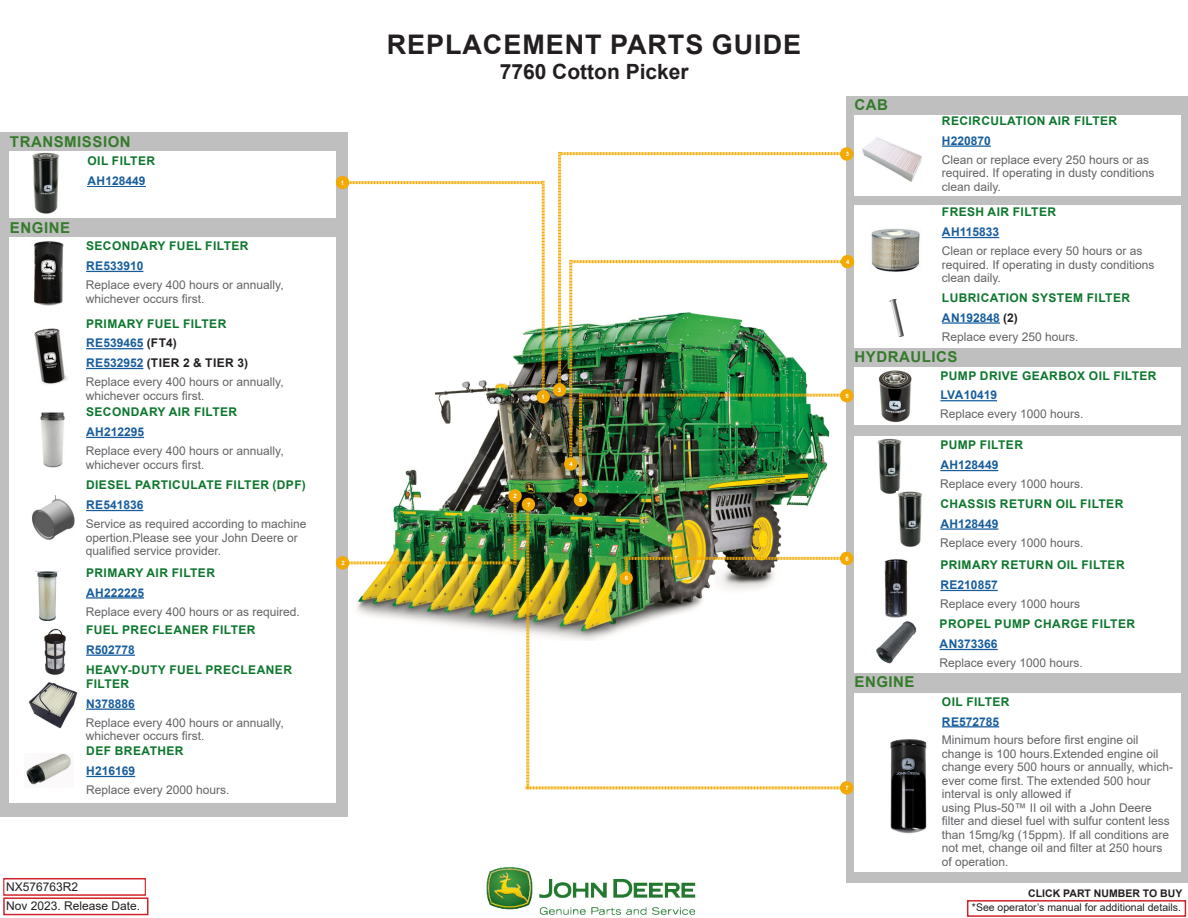
<style>
.page{position:relative;width:1188px;height:918px;background:#fff}
.page>*{position:absolute;margin:0;border:0;box-sizing:border-box;transform-origin:0 0}
.Main_sub_bold_header{font:700 27px "Arial";letter-spacing:.035em;color:#231f20}
.Main_sub_bold_header-2{font:700 21px "Arial";color:#231f20}
.head{font:700 15px "Arial";letter-spacing:.035em;color:#357b2b}
.Filter_Name{font:12px/13.5px "Arial";color:#636366}
.Filter_Name-2{font:700 12px/19.8px "Arial";letter-spacing:.035em;color:#0d772d}
.Filter_Name-3{font:700 12px "Arial";color:#175d9e}
.t1{font:12px "Arial";color:#231f20}
.Filter_Name-4{font:700 12px "Arial";letter-spacing:.035em;color:#231f20}
.t2{font:10.5px "Arial";color:#231f20}
.t3{font:700 10.5px "Arial";color:#231f20}
.Replace_Copy{font:700 6px "Arial";color:#fff}
.s1{color:#175d9e}
.s2{color:#231f20}
.s3{color:#357b2b}
</style>
<div class="page">
<img style="left:486px;top:867px;width:210px;height:48px">
<div style="left:3px;top:897px;width:145px;height:18px;background:#fff;border:2px solid #d1232a"></div>
<div style="left:3px;top:878px;width:143px;height:18px;background:#fff;border:1px solid #d1232a"></div>
<div style="left:967px;top:900px;width:219px;height:17px;background:#fff;border:2px solid #d1232a"></div>
<div style="left:0;top:132px;width:348px;height:685px;background:#bfbfc0"></div>
<div style="left:10px;top:237px;width:326px;height:566px;background:#fff"></div>
<img style="left:37px;top:572px;width:21px;height:49px">
<img style="left:34px;top:241px;width:30px;height:64px">
<img style="left:34px;top:328px;width:34px;height:56px">
<img style="left:40px;top:412px;width:25px;height:56px">
<img style="left:32px;top:495px;width:43px;height:45px">
<img style="left:29px;top:682px;width:48px;height:46px">
<div style="left:10px;top:151px;width:326px;height:67px;background:#fff"></div>
<img style="left:32px;top:152px;width:28px;height:62px">
<hr style="left:87px;top:186px;width:59px;height:1px;background:#175d9e">
<hr style="left:86px;top:597px;width:58px;height:2px;background:#175d9e">
<hr style="left:86px;top:510px;width:57px;height:1px;background:#175d9e">
<hr style="left:86px;top:348px;width:57px;height:1px;background:#175d9e">
<hr style="left:86px;top:368px;width:57px;height:1px;background:#175d9e">
<hr style="left:86px;top:271px;width:57px;height:1px;background:#175d9e">
<img style="left:26px;top:753px;width:45px;height:32px">
<hr style="left:86px;top:776px;width:49px;height:1px;background:#175d9e">
<img style="left:44px;top:628px;width:22px;height:47px">
<hr style="left:86px;top:655px;width:49px;height:1px;background:#175d9e">
<hr style="left:86px;top:709px;width:49px;height:1px;background:#175d9e">
<hr style="left:86px;top:437px;width:58px;height:1px;background:#175d9e">
<div style="left:847px;top:96px;width:341px;height:786px;background:#bfbfc0"></div>
<div style="left:854px;top:115px;width:326px;height:81px;background:#fff"></div>
<img style="left:862px;top:137px;width:60px;height:45px">
<hr style="left:942px;top:145px;width:49px;height:2px;background:#175d9e">
<div style="left:854px;top:367px;width:326px;height:58px;background:#fff"></div>
<img style="left:879px;top:370px;width:33px;height:53px">
<hr style="left:940px;top:400px;width:57px;height:1px;background:#175d9e">
<div style="left:854px;top:205px;width:326px;height:143px;background:#fff"></div>
<img style="left:871px;top:229px;width:49px;height:43px">
<hr style="left:942px;top:237px;width:57px;height:1px;background:#175d9e">
<hr style="left:942px;top:322px;width:58px;height:2px;background:#175d9e">
<img style="left:889px;top:299px;width:15px;height:38px">
<div style="left:854px;top:693px;width:326px;height:178px;background:#fff"></div>
<img style="left:890px;top:739px;width:37px;height:95px">
<hr style="left:942px;top:726px;width:57px;height:1px;background:#175d9e">
<img style="left:335px;top:144px;width:520px;height:654px">
<div style="left:854px;top:436px;width:326px;height:237px;background:#fff"></div>
<img style="left:884px;top:559px;width:24px;height:59px">
<hr style="left:940px;top:590px;width:58px;height:1px;background:#175d9e">
<img style="left:878px;top:438px;width:27px;height:56px">
<img style="left:897px;top:492px;width:25px;height:55px">
<hr style="left:940px;top:470px;width:58px;height:1px;background:#175d9e">
<hr style="left:940px;top:528px;width:58px;height:2px;background:#175d9e">
<img style="left:877px;top:621px;width:40px;height:43px">
<hr style="left:940px;top:649px;width:58px;height:1px;background:#175d9e">
<div style="left:906px;top:647px;width:11px;height:20px;background:#fff"></div>
<p class="head" style="left:10px;top:132px;width:122px">TRANSMISSION</p>
<p class="head" style="left:10px;top:217px;width:62px">ENGINE</p>
<p class="Filter_Name-2" style="left:88px;top:151px;width:69px">OIL FILTER<br><span class="s1">AH128449</span></p>
<p class="Filter_Name-2" style="left:86px;top:236px;width:164px">SECONDARY FUEL FILTER</p>
<p class="Filter_Name-3" style="left:86px;top:257px;width:59px">RE533910</p>
<p class="Filter_Name" style="left:86px;top:278px;width:199px">Replace every 400 hours or annually, whichever occurs first.</p>
<p class="Filter_Name-2" style="left:86px;top:314px;width:142px">PRIMARY FUEL FILTER</p>
<p class="Filter_Name-3" style="left:86px;top:335px;width:92px">RE539465 <span class="s2">(FT4)</span></p>
<p class="Filter_Name-4" style="left:86px;top:355px;width:164px"><span class="s1">RE532952</span> (TIER 2 &amp; TIER 3)</p>
<p class="Filter_Name" style="left:86px;top:375px;width:199px">Replace every 400 hours or annually, whichever occurs first<span class="s3">.</span></p>
<p class="Filter_Name-2" style="left:86px;top:402px;width:153px">SECONDARY AIR FILTER</p>
<p class="Filter_Name-3" style="left:86px;top:423px;width:59px">AH212295</p>
<p class="Filter_Name" style="left:86px;top:444px;width:199px">Replace every 400 hours or annually, whichever occurs first.</p>
<p class="Filter_Name-2" style="left:86px;top:475px;width:221px">DIESEL PARTICULATE FILTER (DPF)</p>
<p class="Filter_Name-3" style="left:86px;top:497px;width:59px">RE541836</p>
<p class="Filter_Name" style="left:86px;top:517px;width:222px">Service as required according to machine opertion.Please see your John Deere or qualified service provider.</p>
<p class="Filter_Name-2" style="left:86px;top:563px;width:130px">PRIMARY AIR FILTER</p>
<p class="Filter_Name-3" style="left:86px;top:584px;width:59px">AH222225</p>
<p class="Filter_Name" style="left:86px;top:605px;width:216px">Replace every 400 hours or as required.</p>
<p class="Filter_Name-2" style="left:86px;top:620px;width:171px">FUEL PRECLEANER FILTER</p>
<p class="Filter_Name-3" style="left:86px;top:641px;width:50px">R502778</p>
<p class="Filter_Name-2" style="left:86px;top:662px;width:207px;line-height:14.4px">HEAVY-DUTY FUEL PRECLEANER<br>FILTER</p>
<p class="Filter_Name-3" style="left:86px;top:695px;width:50px">N378886</p>
<p class="Filter_Name" style="left:86px;top:716px;width:199px">Replace every 400 hours or annually, whichever occurs first.</p>
<p class="Filter_Name-2" style="left:86px;top:741px;width:99px">DEF BREATHER</p>
<p class="Filter_Name-3" style="left:86px;top:763px;width:50px">H216169</p>
<p class="Filter_Name" style="left:86px;top:783px;width:145px">Replace every 2000 hours.</p>
<p class="t1" style="left:6px;top:879px;width:74px">NX576763R2</p>
<p class="Replace_Copy" style="left:341px;top:178px;width:5px">1</p>
<p class="Replace_Copy" style="left:342px;top:559px;width:5px">2</p>
<p class="Main_sub_bold_header" style="left:387px;top:26px;width:416px">REPLACEMENT PARTS GUIDE</p>
<p class="Main_sub_bold_header-2" style="left:500px;top:57px;width:191px">7760 Cotton Picker</p>
<p class="Replace_Copy" style="left:542px;top:393px;width:5px">1</p>
<p class="Replace_Copy" style="left:558px;top:386px;width:5px">3</p>
<p class="Replace_Copy" style="left:513px;top:492px;width:5px">2</p>
<p class="Replace_Copy" style="left:527px;top:500px;width:5px">7</p>
<p class="Replace_Copy" style="left:570px;top:460px;width:5px">4</p>
<p class="Replace_Copy" style="left:579px;top:496px;width:5px">5</p>
<p class="Replace_Copy" style="left:625px;top:574px;width:5px">6</p>
<p class="head" style="left:854px;top:94px;width:35px">CAB</p>
<p class="Replace_Copy" style="left:846px;top:150px;width:5px">3</p>
<p class="Replace_Copy" style="left:846px;top:257px;width:5px">4</p>
<p class="Filter_Name-2" style="left:942px;top:111px;width:177px">RECIRCULATION AIR FILTER</p>
<p class="Filter_Name-3" style="left:942px;top:132px;width:50px">H220870</p>
<p class="Filter_Name" style="left:942px;top:153px;width:214px">Clean or replace every 250 hours or as required. If operating in dusty conditions clean daily.</p>
<p class="Filter_Name-2" style="left:942px;top:202px;width:116px">FRESH AIR FILTER</p>
<p class="Filter_Name-3" style="left:942px;top:224px;width:59px">AH115833</p>
<p class="Filter_Name" style="left:942px;top:244px;width:214px">Clean or replace every 50 hours or as required. If operating in dusty conditions clean daily.</p>
<p class="Filter_Name-2" style="left:942px;top:288px;width:190px">LUBRICATION SYSTEM FILTER</p>
<p class="Filter_Name-3" style="left:942px;top:309px;width:78px">AN192848 <span class="s2">(2)</span></p>
<p class="Filter_Name" style="left:942px;top:330px;width:138px">Replace every 250 hours.</p>
<p class="head" style="left:854px;top:346px;width:105px">HYDRAULICS</p>
<p class="Replace_Copy" style="left:846px;top:391px;width:5px">5</p>
<p class="Replace_Copy" style="left:845px;top:554px;width:5px">6</p>
<p class="head" style="left:854px;top:672px;width:62px">ENGINE</p>
<p class="Replace_Copy" style="left:845px;top:784px;width:5px">7</p>
<p class="Filter_Name-2" style="left:940px;top:366px;width:218px">PUMP DRIVE GEARBOX OIL FILTER</p>
<p class="Filter_Name-3" style="left:940px;top:387px;width:58px">LVA10419</p>
<p class="Filter_Name" style="left:940px;top:407px;width:145px">Replace every 1000 hours.</p>
<p class="Filter_Name-2" style="left:940px;top:436px;width:84px">PUMP FILTER</p>
<p class="Filter_Name-3" style="left:940px;top:457px;width:59px">AH128449</p>
<p class="Filter_Name" style="left:940px;top:477px;width:145px">Replace every 1000 hours.</p>
<p class="Filter_Name-2" style="left:940px;top:494px;width:185px">CHASSIS RETURN OIL FILTER</p>
<p class="Filter_Name-3" style="left:940px;top:515px;width:59px">AH128449</p>
<p class="Filter_Name" style="left:940px;top:536px;width:145px">Replace every 1000 hours.</p>
<p class="Filter_Name-2" style="left:940px;top:555px;width:186px">PRIMARY RETURN OIL FILTER</p>
<p class="Filter_Name-3" style="left:940px;top:577px;width:59px">RE210857</p>
<p class="Filter_Name" style="left:940px;top:597px;width:142px">Replace every 1000 hours</p>
<p class="Filter_Name-2" style="left:940px;top:614px;width:197px">PROPEL PUMP CHARGE FILTER</p>
<p class="Filter_Name-3" style="left:940px;top:636px;width:59px">AN373366</p>
<p class="Filter_Name" style="left:939px;top:656px;width:145px">Replace every 1000 hours.</p>
<p class="Filter_Name-2" style="left:942px;top:692px;width:69px">OIL FILTER</p>
<p class="Filter_Name-3" style="left:942px;top:713px;width:59px">RE572785</p>
<p class="Filter_Name" style="left:942px;top:733px;width:233px">Minimum hours before first engine oil change is 100 hours.Extended engine oil change every 500 hours or annually, which&shy;ever come first. The extended 500 hour interval is only allowed if<br>using Plus-50™ II oil with a John Deere filter and diesel fuel with sulfur content less than 15mg/kg (15ppm). If all conditions are not met, change oil and filter at 250 hours of operation.</p>
<p class="t3" style="left:1028px;top:886px;width:156px">CLICK PART NUMBER TO BUY</p>
<p class="t1" style="left:6px;top:897px;width:136px">Nov 2023. Release Date.</p>
<p class="t2" style="left:972px;top:900px;width:211px">*See operator’s manual for additional details.</p>
</div>
